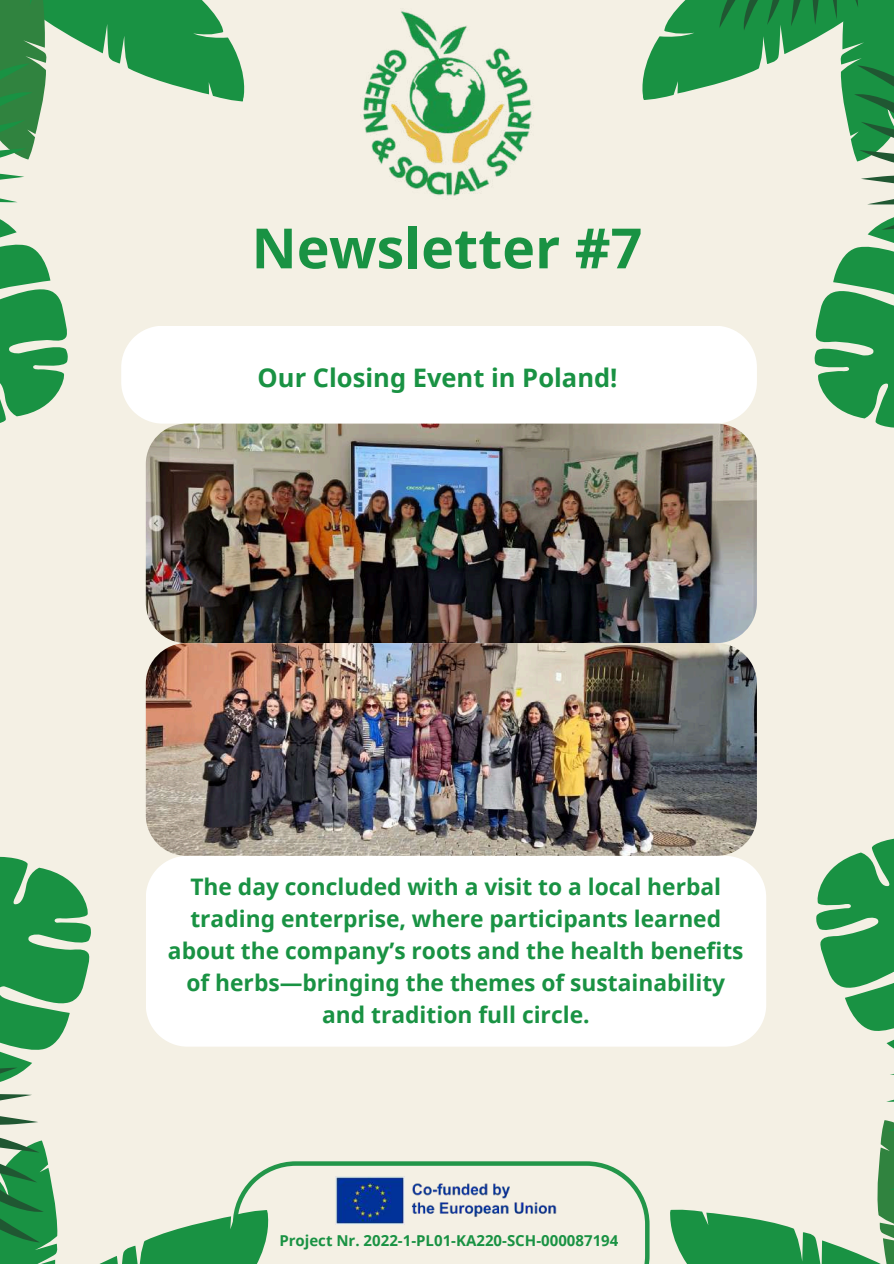
<style>
.page{position:relative;width:894px;height:1264px;background:#fff}
.page>*{position:absolute;margin:0;border:0;box-sizing:border-box;transform-origin:0 0}
.t1{font:700 55.5px "Noto Sans";color:#199243}
.t2{font:700 25.5px "Noto Sans";color:#199243}
.t3{font:700 22.8px/31.8px "Noto Sans";color:#199243;text-align:center}
.t4{font:700 15px "Noto Sans";color:#199243}
</style>
<div class="page">
<div style="left:0;top:0;width:893px;height:1263px;background:#f4f0e4"></div>
<div style="left:121px;top:326px;width:635px;height:97px;background:#fff"></div>
<svg style="left:0;top:290px;width:68px;height:133px"></svg>
<svg style="left:179px;top:0;width:66px;height:102px"></svg>
<svg style="left:0;top:0;width:179px;height:290px"></svg>
<svg style="left:814px;top:291px;width:79px;height:137px"></svg>
<svg style="left:642px;top:0;width:67px;height:100px"></svg>
<svg style="left:709px;top:0;width:184px;height:291px"></svg>
<svg style="left:659px;top:808px;width:234px;height:455px"></svg>
<img style="left:363px;top:11px;width:169px;height:185px">
<div style="left:146px;top:855px;width:620px;height:191px;background:#fff"></div>
<svg style="left:0;top:856px;width:91px;height:148px"></svg>
<svg style="left:195px;top:1161px;width:454px;height:102px"></svg>
<svg style="left:0;top:1004px;width:195px;height:259px"></svg>
<img style="left:146px;top:423px;width:610px;height:220px;border-radius:41px">
<img style="left:146px;top:643px;width:610px;height:212px;border-radius:41px">
<h1 class="t1" style="left:251px;top:209px;width:392px">Newsletter #7</h1>
<p class="t2" style="left:257px;top:359px;width:361px">Our Closing Event in Poland!</p>
<p class="t3" style="left:168px;top:870px;width:577px">The day concluded with a visit to a local herbal trading enterprise, where participants learned about the company’s roots and the health benefits of herbs—bringing the themes of sustainability and tradition full circle.</p>
<p class="t4" style="left:279px;top:1229px;width:340px">Project Nr. 2022-1-PL01-KA220-SCH-000087194</p>
</div>
